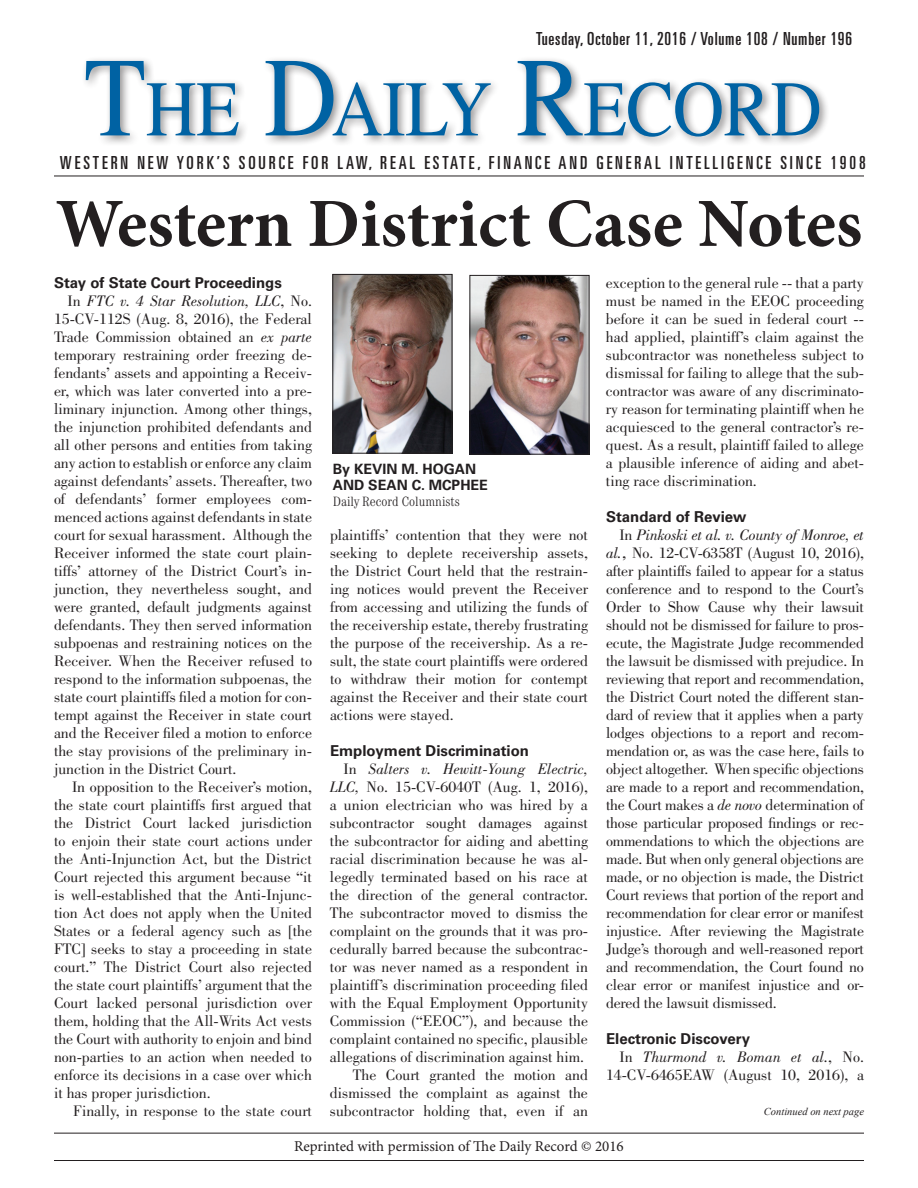
<style>
.page{position:relative;width:918px;height:1188px;background:#fff}
.page>*{position:absolute;margin:0;border:0;box-sizing:border-box;transform-origin:0 0}
.t1{font:78.75px "Times";letter-spacing:-.005em;color:#0062a3;scale:.9 1}
.t2{font:700 69px "Minion Pro";color:#231f20}
.t3{font:ultra-condensed 18px "Univers LT Std";letter-spacing:.16em;color:#231f20}
.t4{font:ultra-condensed 18px "Univers LT Std";letter-spacing:.045em;color:#231f20}
.t5{font:15.75px/18px "Bodoni Std";color:#231f20;text-align:justify}
.t6{font:700 15px "Univers LT Std";color:#231f20}
.t7{font:15px "Minion Pro";color:#231f20}
.t8{font:700 14.25px/16.6px "Univers LT Std";color:#231f20}
.t9{font:300 condensed 13.5px "Century";color:#231f20}
.t10{font:italic 10.5px "Times New Roman";color:#231f20}
.s1{font-size:112.5px}
.s2{font-style:italic}
</style>
<div class="page">
<hr style="left:54px;top:1133px;width:810px;height:1px;background:#231f20">
<hr style="left:54px;top:1160px;width:810px;height:1px;background:#231f20">
<hr style="left:54px;top:176px;width:810px;height:1px;background:#231f20">
<img style="left:335px;top:276px;width:115px;height:175px">
<div style="left:333px;top:274px;width:119px;height:179px;border:1px solid #231f20"></div>
<img style="left:472px;top:277px;width:115px;height:175px">
<div style="left:470px;top:275px;width:119px;height:179px;border:1px solid #231f20"></div>
<div style="left:81px;top:56px;width:749px;height:91px;background:#231f20;opacity:.5"></div>
<p class="t4" style="left:536px;top:29px;width:318px">TUESDAY, OCTOBER 11, 2016 / VOLUME 108 / NUMBER 196</p>
<h1 class="t1" style="left:84px;top:35px;width:765px"><span class="s1">T</span>HE <span class="s1">D</span>AILY <span class="s1">R</span>ECORD</h1>
<p class="t3" style="left:60px;top:152px;width:807px">WESTERN NEW YORK’S SOURCE FOR LAW, REAL ESTATE, FINANCE AND GENERAL INTELL IGENCE SINCE 1908</p>
<h2 class="t2" style="left:56px;top:175px;width:808px">Western District Case Notes</h2>
<p class="t6" style="left:54px;top:274px;width:229px">Stay of State Court Proceedings</p>
<p class="t5" style="left:54px;top:292px;width:260px;text-indent:13px">In <span class="s2">FTC v. 4 Star Resolution, LLC</span>, No.<br>15-CV-112S (Aug. 8, 2016), the Federal Trade Commission obtained an <span class="s2">ex parte </span>temporary restraining order freezing de&shy;fendants’ assets and appointing a Receiv&shy;er, which was later converted into a pre&shy;liminary injunction. Among other things, the injunction prohibited defendants and all other persons and entities from taking any action to establish or enforce any claim against defendants’ assets. Thereafter, two of defendants’ former employees com&shy;menced actions against defendants in state court for sexual harassment. Although the Receiver informed the state court plain&shy;tiffs’ attorney of the District Court’s in&shy;junction, they nevertheless sought, and were granted, default judgments against defendants. They then served information subpoenas and restraining notices on the Receiver. When the Receiver refused to respond to the information subpoenas, the state court plaintiffs filed a motion for con&shy;tempt against the Receiver in state court and the Receiver filed a motion to enforce the stay provisions of the preliminary in&shy;junction in the District Court.</p>
<p class="t5" style="left:54px;top:778px;width:260px;text-indent:18px">In opposition to the Receiver’s motion, the state court plaintiffs first argued that the District Court lacked jurisdiction to enjoin their state court actions under the Anti-Injunction Act, but the District Court rejected this argument because “it is well-established that the Anti-Injunc&shy;tion Act does not apply when the United States or a federal agency such as [the FTC] seeks to stay a proceeding in state court.” The District Court also rejected the state court plaintiffs’ argument that the Court lacked personal jurisdiction over them, holding that the All-Writs Act vests the Court with authority to enjoin and bind non-parties to an action when needed to enforce its decisions in a case over which it has proper jurisdiction.</p>
<p class="t5" style="left:73px;top:1102px;width:240px">Finally, in response to the state court</p>
<p class="t8" style="left:333px;top:460px;width:157px">By Kevin M. Hogan and Sean C. McPhee</p>
<p class="t9" style="left:333px;top:494px;width:128px">Daily Record Columnists</p>
<p class="t5" style="left:330px;top:526px;width:260px">plaintiffs’ contention that they were not seeking to deplete receivership assets, the District Court held that the restrain&shy;ing notices would prevent the Receiver from accessing and utilizing the funds of the receivership estate, thereby frustrating the purpose of the receivership. As a re&shy;sult, the state court plaintiffs were ordered to withdraw their motion for contempt against the Receiver and their state court actions were stayed.</p>
<p class="t6" style="left:330px;top:742px;width:201px">Employment Discrimination</p>
<p class="t5" style="left:330px;top:760px;width:260px;text-align:right">In <span class="s2">Salters v. Hewitt-Young Electric, LLC,</span> No. 15-CV-6040T (Aug. 1, 2016), a union electrician who was hired by a subcontractor sought damages against the subcontractor for aiding and abetting racial discrimination because he was al&shy;legedly terminated based on his race at the direction of the general contractor.<br>The subcontractor moved to dismiss the complaint on the grounds that it was pro&shy;cedurally barred because the subcontrac&shy;tor was never named as a respondent in plaintiff’s discrimination proceeding filed with the Equal Employment Opportunity Commission (“EEOC”), and because the complaint contained no specific, plausible allegations of discrimination against him.<br>The Court granted the motion and dismissed the complaint as against the subcontractor holding that, even if an</p>
<p class="t5" style="left:606px;top:274px;width:260px">exception to the general rule -- that a party must be named in the EEOC proceeding before it can be sued in federal court -- had applied, plaintiff’s claim against the subcontractor was nonetheless subject to dismissal for failing to allege that the sub&shy;contractor was aware of any discriminato&shy;ry reason for terminating plaintiff when he acquiesced to the general contractor’s re&shy;quest. As a result, plaintiff failed to allege a plausible inference of aiding and abet&shy;ting race discrimination.</p>
<p class="t6" style="left:606px;top:508px;width:142px">Standard of Review</p>
<p class="t5" style="left:606px;top:526px;width:260px;text-indent:13px">In <span class="s2">Pinkoski et al. v. County of Monroe, et al.</span><span class="s2">,</span> No. 12-CV-6358T (August 10, 2016), after plaintiffs failed to appear for a status conference and to respond to the Court’s Order to Show Cause why their lawsuit should not be dismissed for failure to pros&shy;ecute, the Magistrate Judge recommended the lawsuit be dismissed with prejudice. In reviewing that report and recommendation, the District Court noted the different stan&shy;dard of review that it applies when a party lodges objections to a report and recom&shy;mendation or, as was the case here, fails to object altogether. When specific objections are made to a report and recommendation, the Court makes a <span class="s2">de novo</span> determination of those particular proposed findings or rec&shy;ommendations to which the objections are made. But when only general objections are made, or no objection is made, the District Court reviews that portion of the report and recommendation for clear error or manifest injustice. After reviewing the Magistrate Judge’s thorough and well-reasoned report and recommendation, the Court found no clear error or manifest injustice and or&shy;dered the lawsuit dismissed.</p>
<p class="t6" style="left:606px;top:1030px;width:146px">Electronic Discovery</p>
<p class="t5" style="left:606px;top:1048px;width:260px;text-align:right">In <span class="s2">Thurmond v. Boman et al.</span>, No.<br>14-CV-6465EAW (August 10, 2016), a</p>
<p class="t10" style="left:764px;top:1104px;width:102px">Continued on next page</p>
<p class="t7" style="left:294px;top:1136px;width:331px">Reprinted with permission of The Daily Record © 2016</p>
</div>
